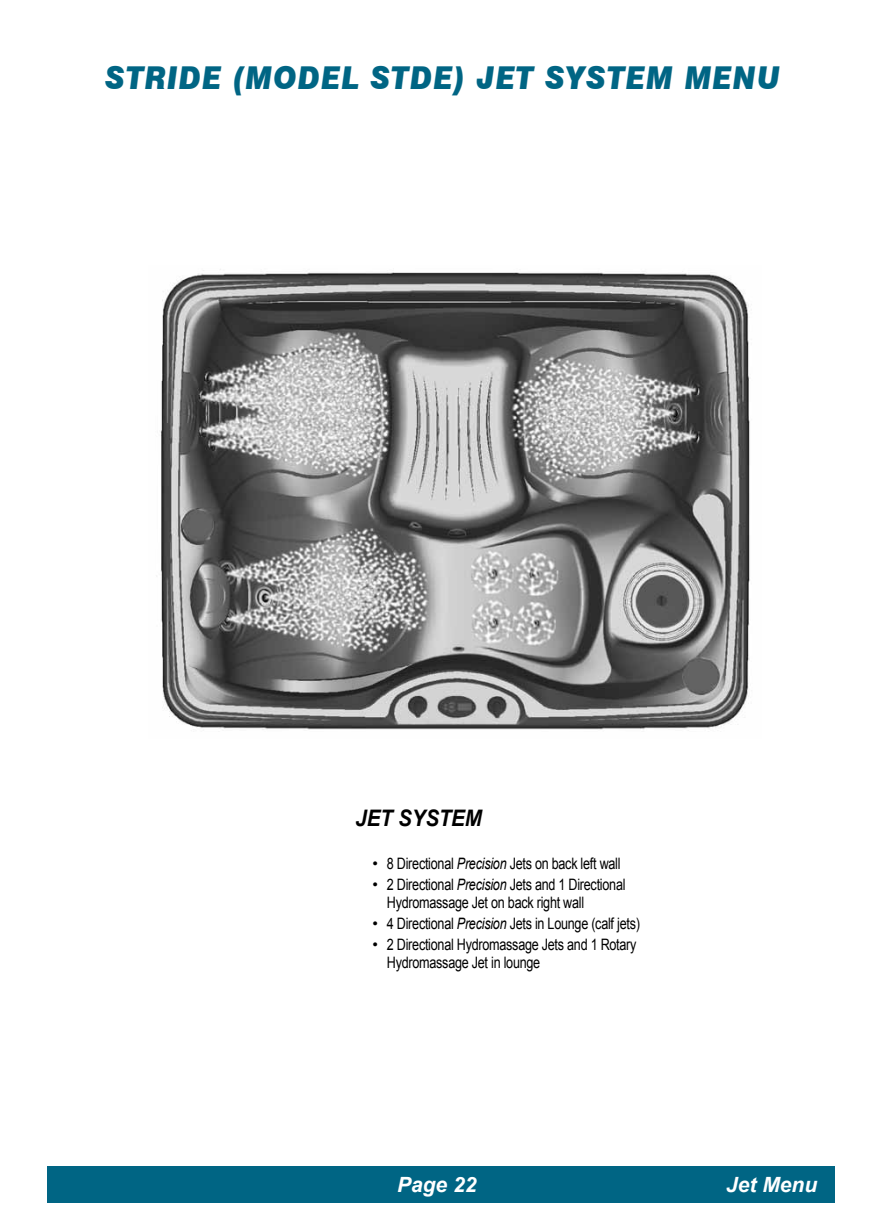
<style>
.page{position:relative;width:882px;height:1229px;background:#fff}
.page>*{position:absolute;margin:0;border:0;box-sizing:border-box;transform-origin:0 0}
.t1{font:italic 900 31.5px "Swiss 721 BT";letter-spacing:.04em;color:#006584;scale:.9 1}
.t2{font:italic 700 22.75px "Arial";color:#000;scale:.9 1}
.t3{font:italic 700 21px "Arial";color:#fff}
.t4{font:15.75px/17.5px "Arial";letter-spacing:-.02em;color:#000}
.s1{font-style:italic}
</style>
<div class="page">
<div style="left:47px;top:1166px;width:788px;height:35px;background:#006584"></div>
<img style="left:160px;top:269px;width:590px;height:461px">
<div style="left:47px;top:1167px;width:788px;height:35px;background:#006584"></div>
<h1 class="t1" style="left:105px;top:58px;width:537px">STRIDE (MODEL STDE) JET SYSTEM</h1>
<h1 class="t1" style="left:685px;top:58px;width:57px">MENU</h1>
<h2 class="t2" style="left:355px;top:803px;width:16px">Jet</h2>
<h2 class="t2" style="left:398px;top:803px;width:32px">System</h2>
<p class="t4" style="left:372px;top:854px;width:250px">• 8 Directional <span class="s1">Precision</span> Jets on back left wall</p>
<p class="t4" style="left:387px;top:876px;width:240px;text-indent:-15px">• 2 Directional <span class="s1">Precision</span> Jets and 1 Directional<br>Hydromassage Jet on back right wall</p>
<p class="t4" style="left:372px;top:914px;width:269px">• 4 Directional <span class="s1">Precision</span> Jets in Lounge (calf jets)</p>
<p class="t4" style="left:387px;top:936px;width:251px;text-indent:-15px">• 2 Directional Hydromassage Jets and 1 Rotary<br>Hydromassage Jet in lounge</p>
<h3 class="t3" style="left:397px;top:1171px;width:81px">Page 22</h3>
<h3 class="t3" style="left:726px;top:1171px;width:93px">Jet Menu</h3>
</div>
